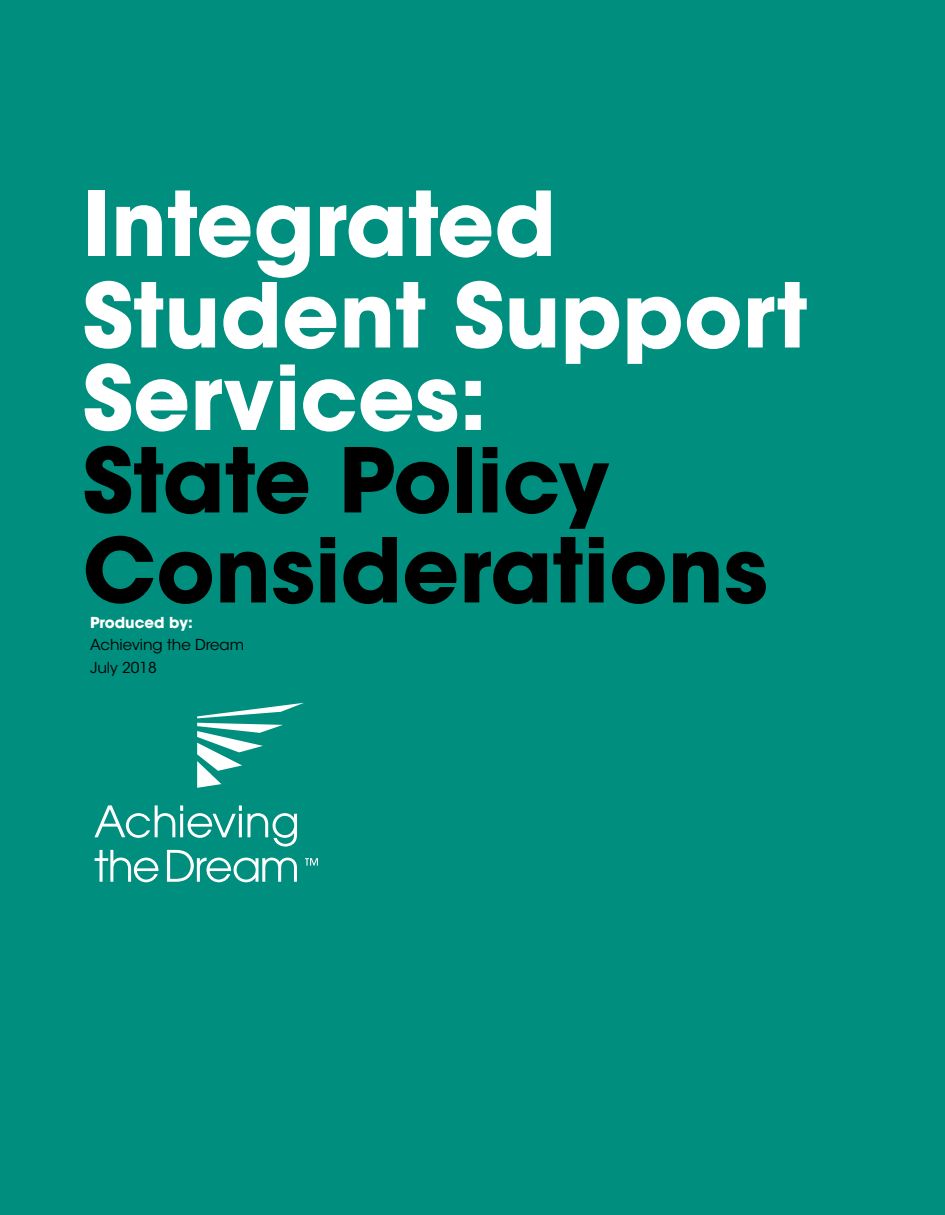
<style>
.page{position:relative;width:945px;height:1215px;background:#008e7e}
.page>*{position:absolute;margin:0;border:0;box-sizing:border-box;transform-origin:0 0}
.t1{font:700 88.5px/91.5px "ITC Avant Garde Std";color:#fff}
.t2{font:700 88.5px/90px "ITC Avant Garde Std";color:#000}
.t3{font:15px/22.5px "ITC Avant Garde Std";color:#000}
.t4{font:700 15px "ITC Avant Garde Std";color:#fff}
</style>
<div class="page">
<svg style="left:95px;top:805px;width:202px;height:77px"></svg>
<svg style="left:197px;top:703px;width:107px;height:85px"></svg>
<svg style="left:305px;top:858px;width:13px;height:8px"></svg>
<p class="t1" style="left:82px;top:177px;width:727px">Integrated<br>Student Support</p>
<p class="t1" style="left:82px;top:351px;width:406px">Services:</p>
<p class="t2" style="left:82px;top:434px;width:687px">State Policy<br>Considerations</p>
<p class="t4" style="left:90px;top:612px;width:104px">Produced by:</p>
<p class="t3" style="left:90px;top:634px;width:156px">Achieving the Dream<br>July 2018</p>
</div>
